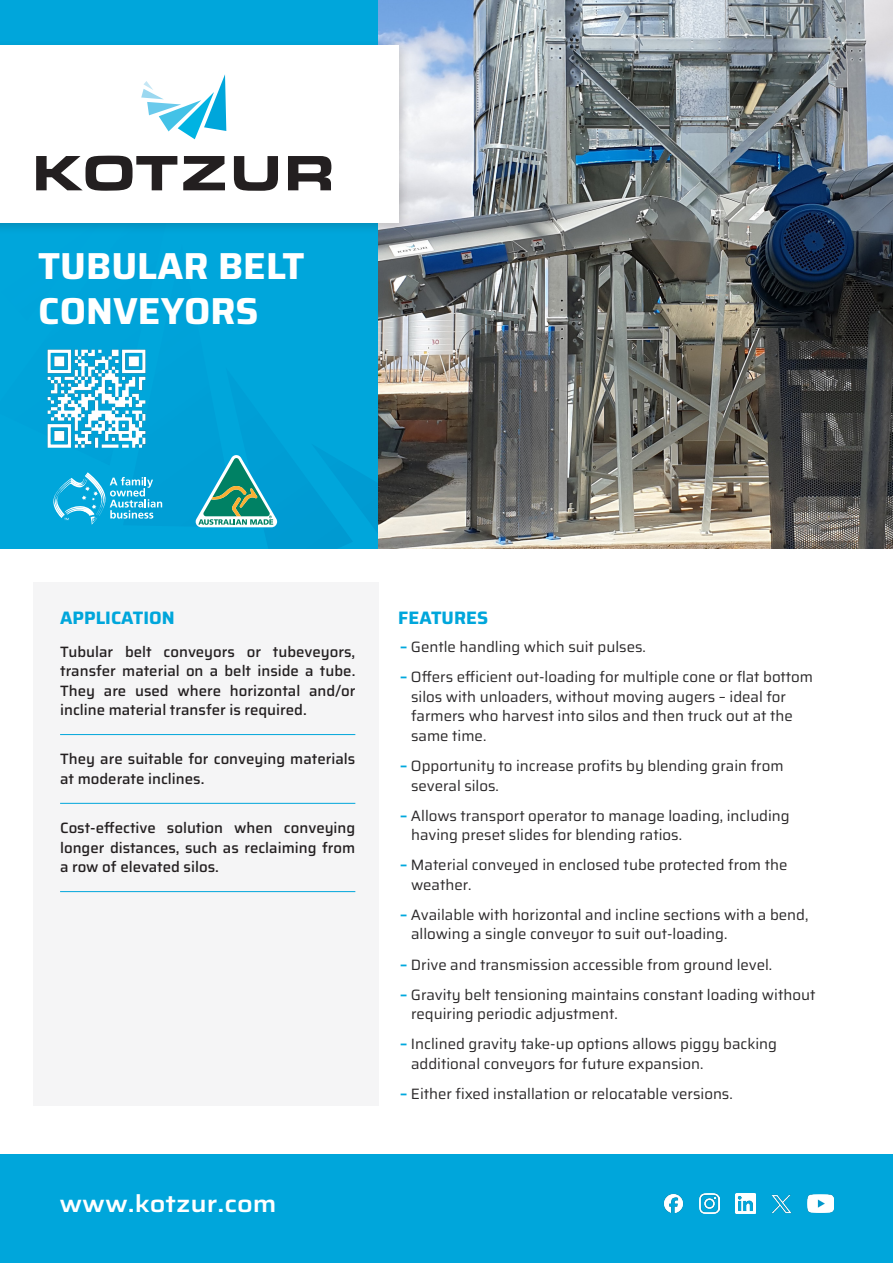
<style>
.page{position:relative;width:893px;height:1263px;background:#fff}
.page>*{position:absolute;margin:0;border:0;box-sizing:border-box;transform-origin:0 0}
.Product_name{font:700 37.5px/45px "Saira";color:#fff}
.t1{font:600 24px "Saira Expanded";color:#fff}
.Heading_-_Standard{font:700 18px "Saira";color:#00a6db}
.t2{font:15px/19.5px "Saira";color:#2b292a}
.Applications{font:500 15px/19.5px "Saira";color:#231f20;text-align:justify}
.s1{font-weight:700;color:#00a8dd}
</style>
<div class="page">
<div style="left:0;top:0;width:567px;height:549px;background:#00a6db"></div>
<svg style="left:53px;top:455px;width:325px;height:94px"></svg>
<img style="left:378px;top:0;width:515px;height:549px">
<div style="left:33px;top:583px;width:345px;height:523px;background:#f5f5f6"></div>
<hr style="left:60px;top:734px;width:295px;height:1px;background:#00a6db">
<hr style="left:60px;top:803px;width:295px;height:1px;background:#00a6db">
<hr style="left:60px;top:891px;width:295px;height:1px;background:#00a6db">
<div style="left:0;top:40px;width:411px;height:194px;background:#231f20;opacity:.2"></div>
<div style="left:0;top:45px;width:398px;height:178px;background:#fff"></div>
<svg style="left:36px;top:156px;width:141px;height:35px"></svg>
<svg style="left:183px;top:156px;width:42px;height:34px"></svg>
<svg style="left:234px;top:156px;width:44px;height:35px"></svg>
<svg style="left:288px;top:156px;width:43px;height:34px"></svg>
<svg style="left:141px;top:74px;width:85px;height:65px"></svg>
<div style="left:0;top:1154px;width:893px;height:109px;background:#00a6db"></div>
<img style="left:47px;top:349px;width:99px;height:99px">
<img style="left:663px;top:1194px;width:21px;height:19px">
<img style="left:700px;top:1194px;width:20px;height:20px">
<img style="left:736px;top:1193px;width:20px;height:20px">
<img style="left:771px;top:1194px;width:20px;height:20px">
<img style="left:807px;top:1194px;width:26px;height:19px">
<p class="Product_name" style="left:38px;top:242px;width:268px">TUBULAR BELT<br>CONVEYORS</p>
<p class="Heading_-_Standard" style="left:60px;top:603px;width:116px">APPLICATION</p>
<p class="Applications" style="left:60px;top:641px;width:297px">Tubular belt conveyors or tubeveyors, transfer material on a belt inside a tube.<br>They are used where horizontal and/or incline material transfer is required.</p>
<p class="Applications" style="left:60px;top:749px;width:297px">They are suitable for conveying materials at moderate inclines.</p>
<p class="Applications" style="left:60px;top:817px;width:297px">Cost-effective solution when conveying longer distances, such as reclaiming from a row of elevated silos.</p>
<p class="t1" style="left:60px;top:1184px;width:219px">www.kotzur.com</p>
<p class="Heading_-_Standard" style="left:398px;top:603px;width:91px">FEATURES</p>
<p class="t2" style="left:400px;top:637px;width:247px"><span class="s1">–</span> Gentle handling which suit pulses.</p>
<p class="t2" style="left:411px;top:667px;width:404px;text-indent:-11px"><span class="s1">–</span> Offers efficient out-loading for multiple cone or flat bottom silos with unloaders, without moving augers – ideal for farmers who harvest into silos and then truck out at the same time.</p>
<p class="t2" style="left:411px;top:755px;width:374px;text-indent:-11px"><span class="s1">–</span> Opportunity to increase profits by blending grain from several silos.</p>
<p class="t2" style="left:411px;top:805px;width:380px;text-indent:-11px"><span class="s1">–</span> Allows transport operator to manage loading, including having preset slides for blending ratios.</p>
<p class="t2" style="left:411px;top:855px;width:378px;text-indent:-11px"><span class="s1">–</span> Material conveyed in enclosed tube protected from the weather.</p>
<p class="t2" style="left:411px;top:904px;width:399px;text-indent:-11px"><span class="s1">–</span> Available with horizontal and incline sections with a bend, allowing a single conveyor to suit out-loading.</p>
<p class="t2" style="left:400px;top:954px;width:374px"><span class="s1">–</span> Drive and transmission accessible from ground level.</p>
<p class="t2" style="left:411px;top:984px;width:406px;text-indent:-11px"><span class="s1">–</span> Gravity belt tensioning maintains constant loading without requiring periodic adjustment.</p>
<p class="t2" style="left:411px;top:1034px;width:368px;text-indent:-11px"><span class="s1">–</span> Inclined gravity take-up options allows piggy backing additional conveyors for future expansion.</p>
<p class="t2" style="left:400px;top:1083px;width:334px"><span class="s1">–</span> Either fixed installation or relocatable versions.</p>
</div>
